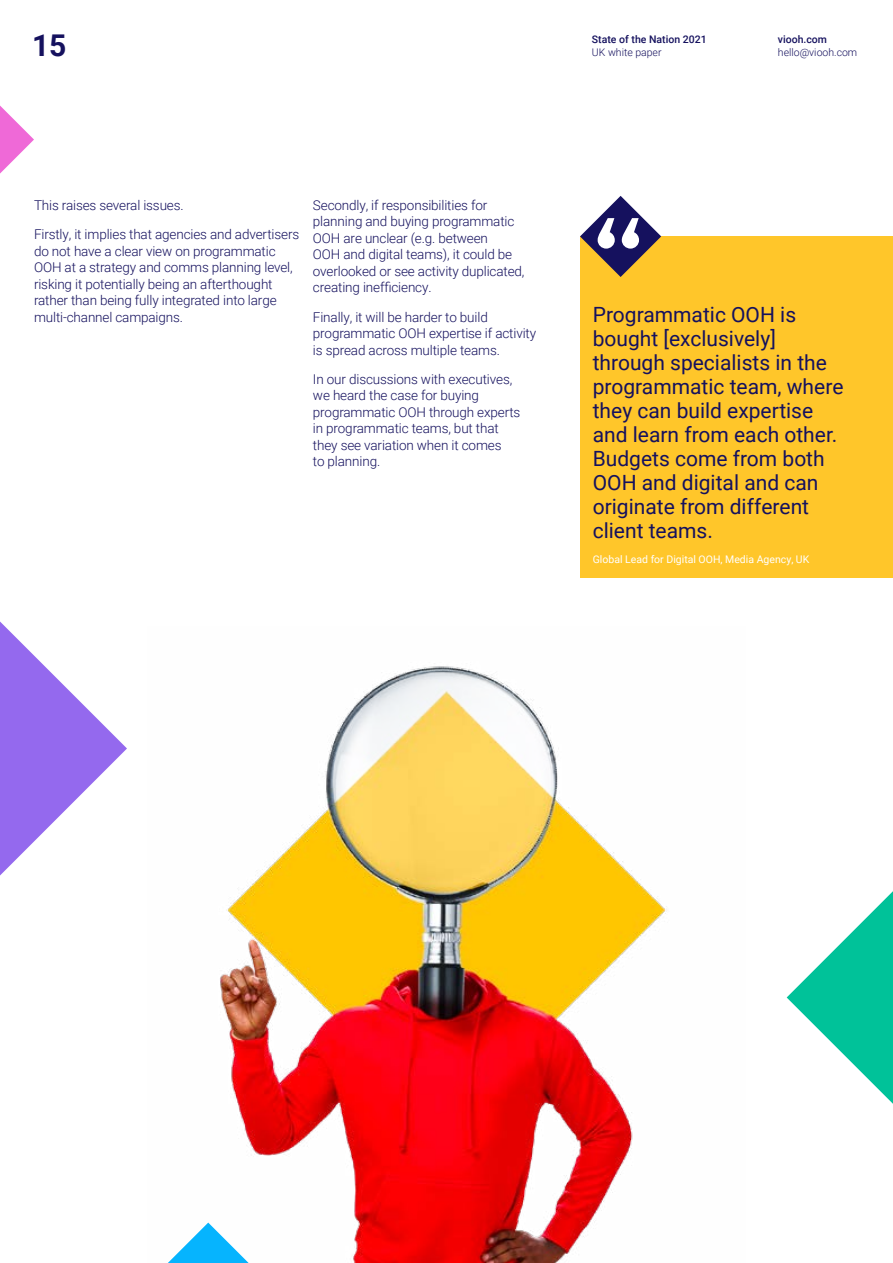
<style>
.page{position:relative;width:893px;height:1263px;background:#fff}
.page>*{position:absolute;margin:0;border:0;box-sizing:border-box;transform-origin:0 0}
.t1{font:129.75px "Neutra Text Demi Alt";color:#fff}
.t2{font:700 30px "Roboto";color:#15115e}
.t3{font:21px/24px "Roboto";color:#15115e}
.t4{font:300 13.5px/16.5px "Roboto";letter-spacing:-.01em;color:#15115e}
.t5{font:10.5px "Roboto";color:#fff}
.t6{font:500 10.5px "Roboto";color:#15115e}
.t7{font:300 10.5px "Roboto";color:#15115e}
</style>
<div class="page">
<svg style="left:0;top:106px;width:34px;height:68px"></svg>
<svg style="left:787px;top:891px;width:106px;height:213px"></svg>
<svg style="left:0;top:621px;width:127px;height:254px"></svg>
<img style="left:168px;top:666px;width:498px;height:597px">
<div style="left:580px;top:236px;width:313px;height:342px;background:#ffc62a"></div>
<svg style="left:580px;top:196px;width:81px;height:81px"></svg>
<h2 class="t2" style="left:32px;top:24px;width:36px">15</h2>
<p class="t6" style="left:592px;top:32px;width:116px">State of the Nation 2021</p>
<p class="t7" style="left:592px;top:45px;width:71px">UK white paper</p>
<p class="t6" style="left:778px;top:32px;width:51px">viooh.com</p>
<p class="t7" style="left:778px;top:45px;width:81px">hello@viooh.com</p>
<p class="t4" style="left:34px;top:190px;width:267px;line-height:29.2px">This raises several issues.<br>Firstly, it implies that agencies and advertisers</p>
<p class="t4" style="left:34px;top:242px;width:260px">do not have a clear view on programmatic OOH at a strategy and comms planning level, risking it potentially being an afterthought rather than being fully integrated into large multi-channel campaigns.</p>
<p class="t4" style="left:313px;top:196px;width:213px">Secondly, if responsibilities for planning and buying programmatic OOH are unclear (e.g. between<br>OOH and digital teams), it could be overlooked or see activity duplicated, creating inefficiency.</p>
<p class="t4" style="left:313px;top:308px;width:225px">Finally, it will be harder to build programmatic OOH expertise if activity is spread across multiple teams.</p>
<p class="t4" style="left:313px;top:370px;width:209px">In our discussions with executives, we heard the case for buying programmatic OOH through experts in programmatic teams, but that they see variation when it comes<br>to planning.</p>
<h1 class="t1" style="left:592px;top:183px;width:54px">“</h1>
<h3 class="t3" style="left:593px;top:302px;width:252px">Programmatic OOH is bought [exclusively] through specialists in the programmatic team, where they can build expertise and learn from each other.<br>Budgets come from both<br>OOH and digital and can originate from different client teams.</h3>
<p class="t5" style="left:593px;top:552px;width:218px">Global Lead for Digital OOH, Media Agency, UK</p>
</div>
